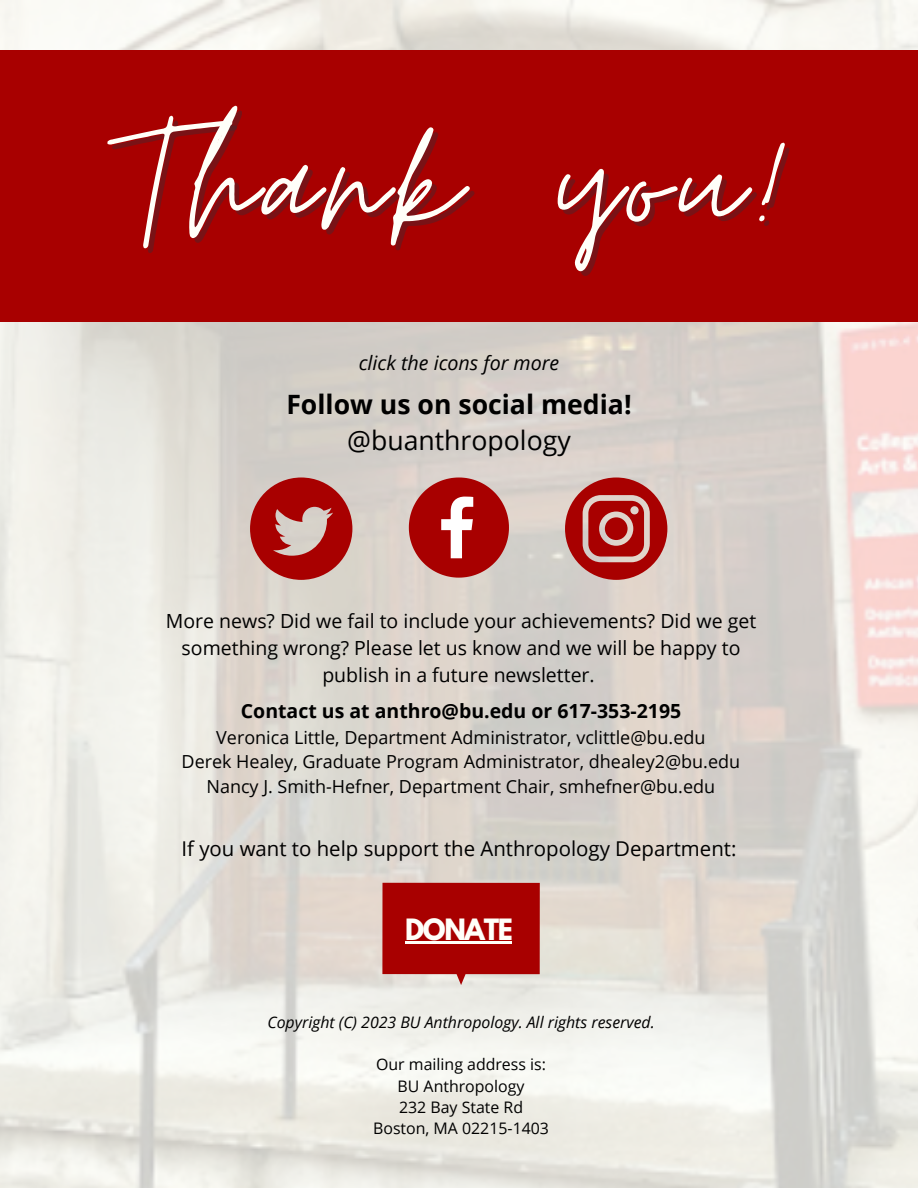
<style>
.page{position:relative;width:918px;height:1188px;background:#fff}
.page>*{position:absolute;margin:0;border:0;box-sizing:border-box;transform-origin:0 0}
.t1{font:199.5px "Moon Time";letter-spacing:.045em;color:#fffff9}
.t2{font:700 26.7px "Open Sans";color:#000}
.t3{font:26.7px "Open Sans";color:#000}
.t4{font:700 26.1px "League Spartan";letter-spacing:-.05em;color:#fffff9}
.t5{font:20.4px "Open Sans";color:#000}
.t6{font:italic 19.65px "Open Sans";color:#000}
.t7{font:19.5px/27px "Open Sans";color:#000;text-align:center}
.t8{font:700 19.5px "Open Sans";color:#000}
.t9{font:18px/24.8px "Open Sans";color:#000;text-align:center}
.t10{font:15.9px/21.3px "Open Sans";color:#000;text-align:center}
.t11{font:italic 15.9px "Open Sans";color:#000}
</style>
<div class="page">
<img style="left:0;top:0;width:918px;height:1188px">
<svg style="left:250px;top:478px;width:102px;height:102px;background:#b94f4c"></svg>
<div style="left:0;top:51px;width:918px;height:271px;background:#a80000"></div>
<svg style="left:409px;top:478px;width:100px;height:100px;background:#bb4645"></svg>
<svg style="left:382px;top:883px;width:158px;height:102px;background:#af1a19"></svg>
<hr style="left:405px;top:942px;width:107px;height:2px;background:#fffff9">
<svg style="left:565px;top:478px;width:102px;height:102px;background:#bb514e"></svg>
<h1 class="t1" style="left:125px;top:62px;width:669px">Thank you!</h1>
<p class="t6" style="left:359px;top:349px;width:202px">click the icons for more</p>
<h2 class="t2" style="left:286px;top:386px;width:347px">Follow us on social media!</h2>
<h2 class="t3" style="left:347px;top:422px;width:225px">@buanthropology</h2>
<p class="t7" style="left:166px;top:607px;width:592px">More news? Did we fail to include your achievements? Did we get something wrong? Please let us know and we will be happy to publish in a future newsletter.</p>
<p class="t8" style="left:241px;top:697px;width:442px">Contact us at anthro@bu.edu or 617-353-2195</p>
<p class="t9" style="left:182px;top:724px;width:560px">Veronica Little, Department Administrator, vclittle@bu.edu<br>Derek Healey, Graduate Program Administrator, dhealey2@bu.edu<br>Nancy J. Smith-Hefner, Department Chair, smhefner@bu.edu</p>
<p class="t5" style="left:181px;top:834px;width:557px">If you want to help support the Anthropology Department:</p>
<h3 class="t4" style="left:405px;top:917px;width:110px">DONATE</h3>
<p class="t11" style="left:267px;top:1011px;width:389px">Copyright (C) 2023 BU Anthropology. All rights reserved.</p>
<p class="t10" style="left:373px;top:1053px;width:177px">Our mailing address is:<br>BU Anthropology<br>232 Bay State Rd<br>Boston, MA 02215-1403</p>
</div>
